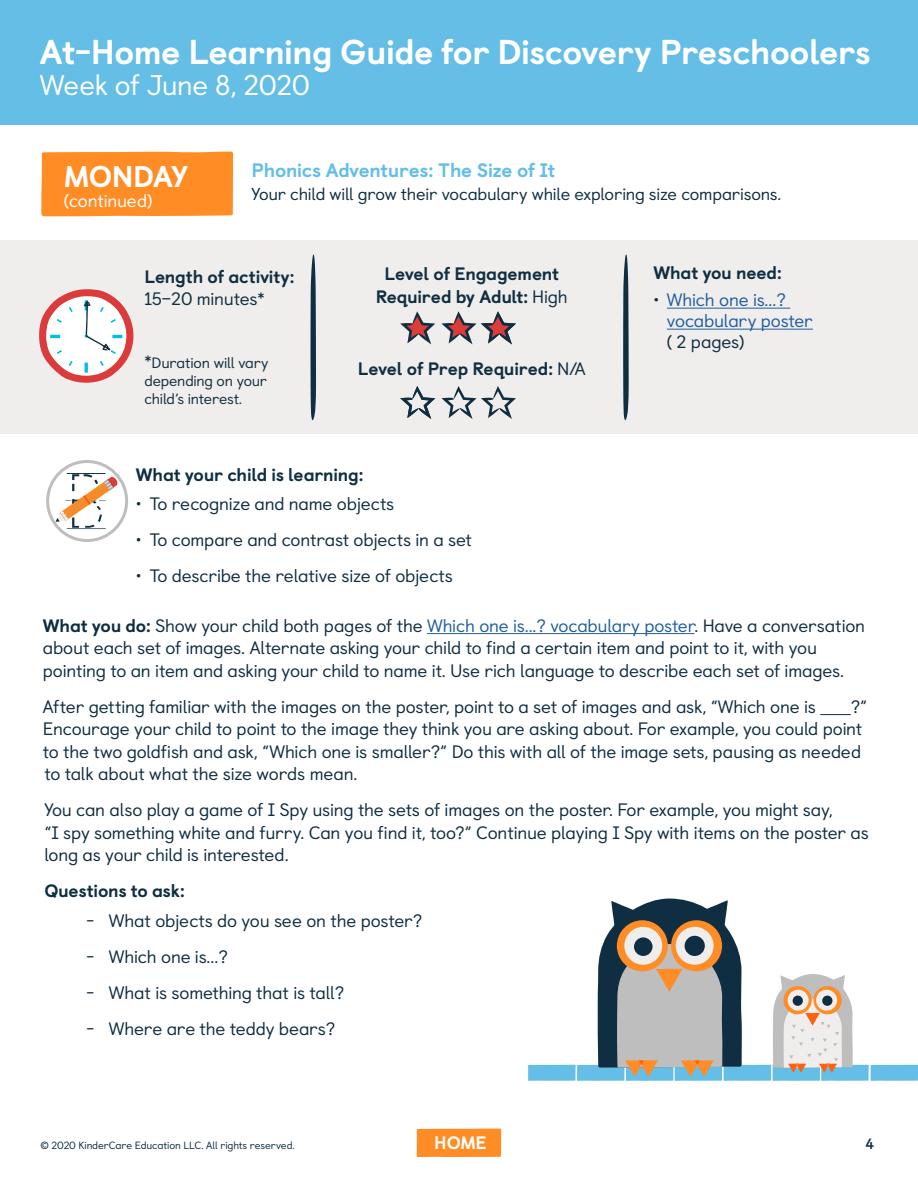
<style>
.page{position:relative;width:918px;height:1188px;background:#fff}
.page>*{position:absolute;margin:0;border:0;box-sizing:border-box;transform-origin:0 0}
.t1{font:67.05px "Abc Print Dotted Lined";color:#0c2e40}
.t2{font:800 34.5px "Castledown";letter-spacing:-.015em;color:#fff}
.t3{font:800 30px "Castledown";letter-spacing:-.025em;color:#fff}
.t4{font:28.5px "Castledown";letter-spacing:-.015em;color:#fff}
.t5{font:800 19.5px "Castledown";letter-spacing:-.015em;color:#64bee6}
.t6{font:18px/22.5px "Castledown";letter-spacing:-.015em;color:#102e41}
.t7{font:800 18px/22.5px "Castledown";letter-spacing:-.015em;color:#102e41;text-align:center}
.t8{font:18px/21px "Castledown";letter-spacing:-.015em;color:#215e9e}
.t9{font:18px "Castledown";letter-spacing:-.01em;color:#fff}
.t10{font:800 18px "Castledown";color:#fff}
.t11{font:17.25px "Castledown";letter-spacing:-.015em;color:#102e41}
.t12{font:15px/18px "Castledown";letter-spacing:-.015em;color:#102e41;text-align:justify}
.t13{font:700 15px "Castledown";color:#102e41}
.t14{font:10.5px "Castledown";letter-spacing:-.01em;color:#102e41}
.s1{font-size:18px}
.s2{font-weight:400}
.s3{color:#102e41}
.s4{font-weight:800}
.s5{color:#215e9e}
</style>
<div class="page">
<div style="left:417px;top:1129px;width:84px;height:28px;background:#ff8c24"></div>
<div style="left:0;top:0;width:918px;height:125px;background:#64bee6"></div>
<hr style="left:427px;top:633px;width:267px;height:1px;background:#215e9e">
<hr style="left:820px;top:714px;width:31px;height:1px;background:#102e41">
<div style="left:41px;top:152px;width:192px;height:64px;background:#ff8c24"></div>
<svg style="left:56px;top:477px;width:61px;height:45px"></svg>
<div style="left:46px;top:460px;width:82px;height:82px;border:3px solid #bebebe;border-radius:50%"></div>
<div style="left:0;top:241px;width:918px;height:193px;background:#f0eeec"></div>
<hr style="left:667px;top:308px;width:123px;height:1px;background:#215e9e">
<hr style="left:667px;top:329px;width:146px;height:1px;background:#215e9e">
<svg style="left:310px;top:254px;width:6px;height:167px"></svg>
<svg style="left:623px;top:254px;width:6px;height:167px"></svg>
<svg style="left:400px;top:311px;width:35px;height:33px"></svg>
<svg style="left:400px;top:386px;width:35px;height:33px"></svg>
<svg style="left:441px;top:311px;width:75px;height:33px"></svg>
<svg style="left:441px;top:386px;width:75px;height:33px"></svg>
<svg style="left:39px;top:289px;width:94px;height:94px"></svg>
<svg style="left:528px;top:899px;width:390px;height:182px"></svg>
<svg style="left:814px;top:986px;width:28px;height:28px"></svg>
<svg style="left:784px;top:986px;width:28px;height:28px"></svg>
<div style="left:816px;top:990px;width:21px;height:21px;background:#f0eeec;border-radius:50%"></div>
<div style="left:788px;top:990px;width:21px;height:21px;background:#f0eeec;border-radius:50%"></div>
<div style="left:793px;top:996px;width:10px;height:10px;background:#102e41;border-radius:50%"></div>
<div style="left:822px;top:996px;width:10px;height:10px;background:#102e41;border-radius:50%"></div>
<h2 class="t2" style="left:40px;top:24px;width:833px">At-Home Learning Guide for Discovery Preschoolers</h2>
<h3 class="t4" style="left:40px;top:63px;width:272px">Week of June 8, 2020</h3>
<h3 class="t3" style="left:64px;top:152px;width:126px">MONDAY</h3>
<p class="t9" style="left:64px;top:186px;width:90px">(continued)</p>
<p class="t5" style="left:252px;top:154px;width:305px">Phonics Adventures: The Size of It</p>
<p class="t11" style="left:252px;top:180px;width:531px">Your child will grow their vocabulary while exploring size comparisons.</p>
<p class="t7" style="left:144px;top:264px;width:152px">Length of activity:</p>
<p class="t6" style="left:144px;top:286px;width:122px">15–20 minutes*</p>
<p class="t12" style="left:144px;top:353px;width:126px"><span class="s1">*</span>Duration will vary depending on your child’s interest.</p>
<p class="t7" style="left:376px;top:261px;width:194px">Level of Engagement<br>Required by Adult: <span class="s2">High</span></p>
<p class="t7" style="left:358px;top:356px;width:229px">Level of Prep Required: <span class="s2">N/A</span></p>
<p class="t7" style="left:653px;top:260px;width:130px">What you need:</p>
<p class="t8" style="left:667px;top:288px;width:148px;text-indent:-14px"><span class="s3">•</span> Which one is...? vocabulary poster</p>
<p class="t6" style="left:667px;top:329px;width:79px">( 2 pages)</p>
<p class="t7" style="left:136px;top:462px;width:229px">What your child is learning:</p>
<p class="t6" style="left:136px;top:491px;width:260px">• To recognize and name objects</p>
<p class="t6" style="left:136px;top:527px;width:338px">• To compare and contrast objects in a set</p>
<p class="t6" style="left:136px;top:563px;width:319px">• To describe the relative size of objects</p>
<p class="t6" style="left:43px;top:613px;width:824px"><span class="s4">What you do:</span> Show your child both pages of the <span class="s5">Which one is...? vocabulary poster</span>. Have a conversation about each set of images. Alternate asking your child to find a certain item and point to it, with you pointing to an item and asking your child to name it. Use rich language to describe each set of images.</p>
<p class="t6" style="left:43px;top:694px;width:775px">After getting familiar with the images on the poster, point to a set of images and ask, “Which one is</p>
<h1 class="t1" style="left:67px;top:465px;width:39px">B</h1>
<p class="t6" style="left:43px;top:694px;width:826px;text-indent:808px">?” Encourage your child to point to the image they think you are asking about. For example, you could point to the two goldfish and ask, “Which one is smaller?” Do this with all of the image sets, pausing as needed to talk about what the size words mean.</p>
<p class="t6" style="left:44px;top:797px;width:826px">You can also play a game of I Spy using the sets of images on the poster. For example, you might say,<br>“I spy something white and furry. Can you find it, too?” Continue playing I Spy with items on the poster as long as your child is interested.</p>
<p class="t7" style="left:44px;top:878px;width:142px">Questions to ask:</p>
<p class="t6" style="left:86px;top:907px;width:337px">- What objects do you see on the poster?</p>
<p class="t6" style="left:86px;top:943px;width:143px">- Which one is...?</p>
<p class="t6" style="left:86px;top:979px;width:259px">- What is something that is tall?</p>
<p class="t6" style="left:86px;top:1015px;width:251px">- Where are the teddy bears?</p>
<p class="t14" style="left:40px;top:1137px;width:256px">© 2020 KinderCare Education LLC. All rights reserved.</p>
<p class="t10" style="left:434px;top:1128px;width:54px">HOME</p>
<p class="t13" style="left:866px;top:1132px;width:10px">4</p>
</div>
